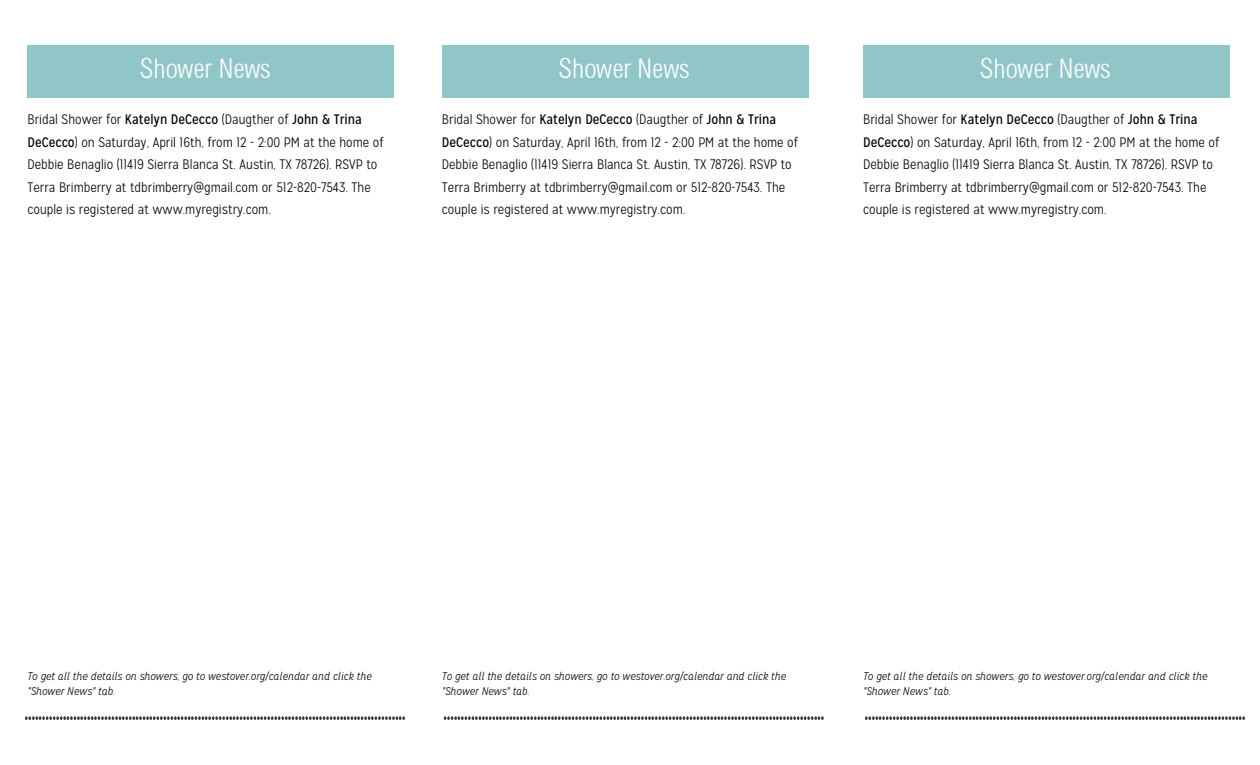
<style>
.page{position:relative;width:1260px;height:765px;background:#fff}
.page>*{position:absolute;margin:0;border:0;box-sizing:border-box;transform-origin:0 0}
.t1{font:27.5px "Sertig";color:#fff}
.t2{font:300 13.75px/22.5px "Mission Gothic";color:#000}
.t3{font:italic 300 11.25px/15px "Mission Gothic";color:#000}
.s1{font-weight:400}
</style>
<div class="page">
<div style="left:28px;top:45px;width:366px;height:53px;background:#91c6c8"></div>
<svg style="left:25px;top:716px;width:380px;height:4px"></svg>
<div style="left:442px;top:45px;width:367px;height:53px;background:#91c6c8"></div>
<svg style="left:444px;top:716px;width:380px;height:4px"></svg>
<div style="left:863px;top:45px;width:367px;height:53px;background:#91c6c8"></div>
<svg style="left:865px;top:716px;width:380px;height:4px"></svg>
<h1 class="t1" style="left:140px;top:53px;width:133px">Shower News</h1>
<h1 class="t1" style="left:558px;top:53px;width:133px">Shower News</h1>
<h1 class="t1" style="left:980px;top:53px;width:133px">Shower News</h1>
<p class="t2" style="left:28px;top:108px;width:357px">Bridal Shower for <span class="s1">Katelyn DeCecco</span> (Daugther of <span class="s1">John &amp; Trina DeCecco</span>) on Saturday, April 16th, from 12 - 2:00 PM at the home of Debbie Benaglio (11419 Sierra Blanca St. Austin, TX 78726). RSVP to Terra Brimberry at tdbrimberry@gmail.com or 512-820-7543. The couple is registered at www.myregistry.com.</p>
<p class="t2" style="left:442px;top:108px;width:357px">Bridal Shower for <span class="s1">Katelyn DeCecco</span> (Daugther of <span class="s1">John &amp; Trina DeCecco</span>) on Saturday, April 16th, from 12 - 2:00 PM at the home of Debbie Benaglio (11419 Sierra Blanca St. Austin, TX 78726). RSVP to Terra Brimberry at tdbrimberry@gmail.com or 512-820-7543. The couple is registered at www.myregistry.com.</p>
<p class="t2" style="left:863px;top:108px;width:357px">Bridal Shower for <span class="s1">Katelyn DeCecco</span> (Daugther of <span class="s1">John &amp; Trina DeCecco</span>) on Saturday, April 16th, from 12 - 2:00 PM at the home of Debbie Benaglio (11419 Sierra Blanca St. Austin, TX 78726). RSVP to Terra Brimberry at tdbrimberry@gmail.com or 512-820-7543. The couple is registered at www.myregistry.com.</p>
<p class="t3" style="left:28px;top:669px;width:346px">To get all the details on showers, go to westover.org/calendar and click the "Shower News" tab.</p>
<p class="t3" style="left:442px;top:669px;width:346px">To get all the details on showers, go to westover.org/calendar and click the "Shower News" tab.</p>
<p class="t3" style="left:863px;top:669px;width:346px">To get all the details on showers, go to westover.org/calendar and click the "Shower News" tab.</p>
</div>
